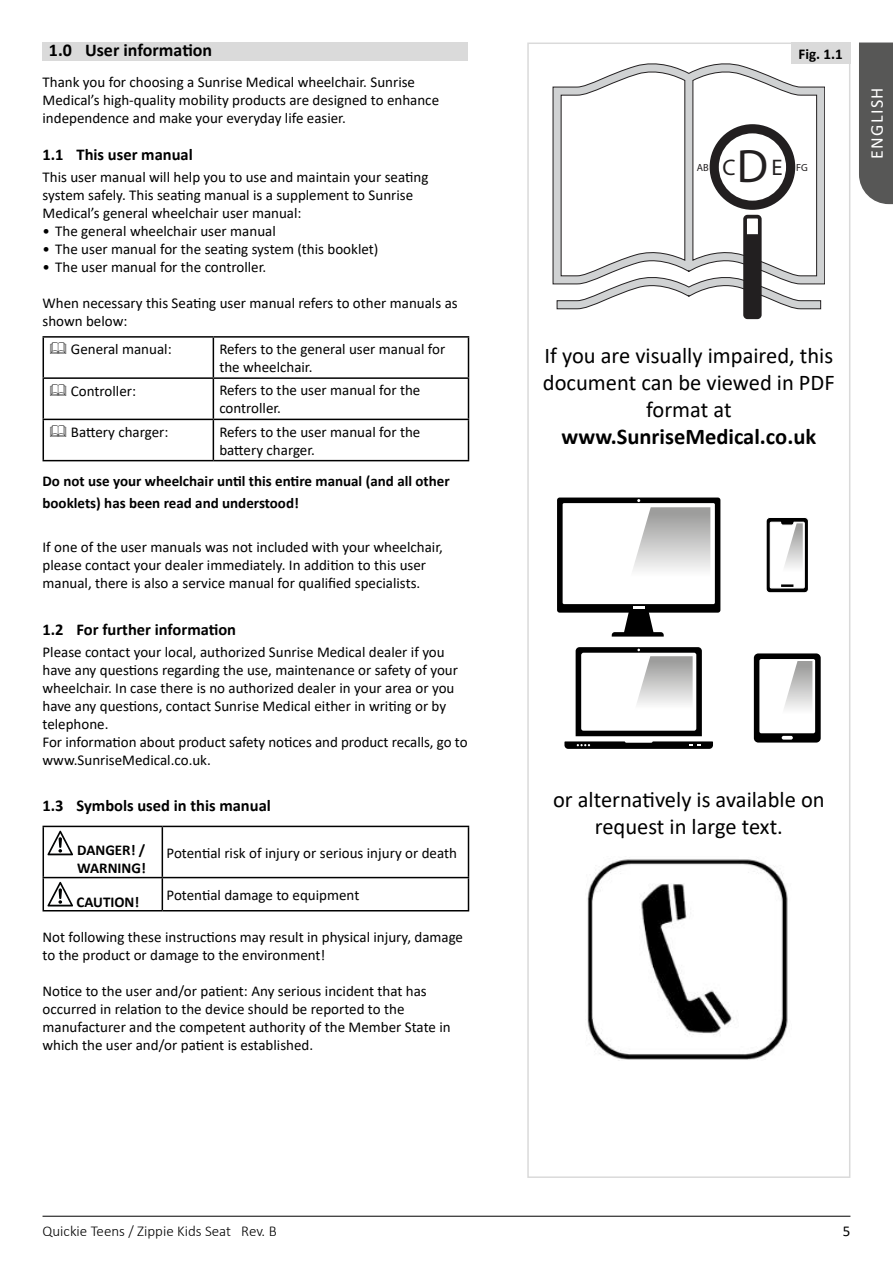
<style>
.page{position:relative;width:893px;height:1263px;background:#fff}
.page>*{position:absolute;margin:0;border:0;box-sizing:border-box;transform-origin:0 0}
.t1{font:47.1px "Myriad Pro";color:#221f20}
.t2{font:22.65px "Myriad Pro";color:#221f20}
.t3{font:22.5px/27px "Calibri";color:#000;text-align:center}
.t4{font:700 22.5px "Calibri";color:#000}
.t5{font:700 18px "Calibri";color:#000}
.t6{font:18px "Calibri";letter-spacing:.08em;color:#fff}
.t7{font:700 16.5px "Calibri";color:#000}
.t8{font:15px/18px "Calibri";color:#000}
.t9{font:700 15px/21.6px "Calibri";color:#000}
.t10{font:300 15px "Calibri";color:#000}
.t11{font:10.35px "Myriad Pro";color:#221f20}
.s1{font-size:22.65px}
</style>
<div class="page">
<hr style="left:43px;top:1216px;width:807px;height:1px;background:#000">
<div style="left:859px;top:43px;width:34px;height:161px;background:#575756"></div>
<div style="left:43px;top:43px;width:425px;height:18px;background:#dadada"></div>
<hr style="left:43px;top:336px;width:170px;height:2px;background:#000">
<hr style="left:43px;top:338px;width:1px;height:39px;background:#000">
<hr style="left:213px;top:336px;width:256px;height:2px;background:#000">
<hr style="left:213px;top:338px;width:1px;height:39px;background:#000">
<hr style="left:468px;top:338px;width:1px;height:39px;background:#000">
<hr style="left:43px;top:377px;width:170px;height:2px;background:#000">
<hr style="left:43px;top:379px;width:1px;height:40px;background:#000">
<hr style="left:213px;top:377px;width:256px;height:2px;background:#000">
<hr style="left:213px;top:379px;width:1px;height:40px;background:#000">
<hr style="left:468px;top:379px;width:1px;height:40px;background:#000">
<hr style="left:43px;top:419px;width:170px;height:1px;background:#000">
<hr style="left:43px;top:420px;width:1px;height:40px;background:#000">
<hr style="left:213px;top:419px;width:256px;height:1px;background:#000">
<hr style="left:213px;top:420px;width:1px;height:40px;background:#000">
<hr style="left:468px;top:420px;width:1px;height:40px;background:#000">
<hr style="left:43px;top:460px;width:170px;height:1px;background:#000">
<hr style="left:213px;top:460px;width:256px;height:1px;background:#000">
<hr style="left:43px;top:826px;width:119px;height:1px;background:#000">
<hr style="left:43px;top:827px;width:1px;height:50px;background:#000">
<hr style="left:162px;top:826px;width:307px;height:1px;background:#000">
<hr style="left:162px;top:827px;width:1px;height:50px;background:#000">
<hr style="left:468px;top:827px;width:1px;height:50px;background:#000">
<hr style="left:43px;top:877px;width:119px;height:1px;background:#000">
<hr style="left:43px;top:878px;width:1px;height:32px;background:#000">
<hr style="left:162px;top:877px;width:307px;height:1px;background:#000">
<hr style="left:162px;top:878px;width:1px;height:32px;background:#000">
<hr style="left:468px;top:878px;width:1px;height:32px;background:#000">
<hr style="left:43px;top:910px;width:119px;height:1px;background:#000">
<hr style="left:162px;top:910px;width:307px;height:1px;background:#000">
<svg style="left:48px;top:831px;width:25px;height:24px"></svg>
<svg style="left:48px;top:882px;width:25px;height:24px"></svg>
<div style="left:527px;top:43px;width:323px;height:1135px;border:2px solid #dadada"></div>
<img style="left:587px;top:859px;width:201px;height:201px">
<div style="left:791px;top:43px;width:59px;height:21px;background:#dadada"></div>
<svg style="left:553px;top:64px;width:272px;height:220px"></svg>
<svg style="left:557px;top:272px;width:264px;height:37px"></svg>
<svg style="left:710px;top:124px;width:85px;height:86px"></svg>
<div style="left:745px;top:217px;width:15px;height:100px;background:#fff;border-radius:2px"></div>
<div style="left:743px;top:215px;width:19px;height:104px;border:4px solid #221f20;border-radius:2px"></div>
<div style="left:745px;top:235px;width:15px;height:82px;background:#221f20;border-radius:2px"></div>
<div style="left:744px;top:234px;width:17px;height:84px;border:2px solid #221f20;border-radius:2px"></div>
<div style="left:557px;top:497px;width:163px;height:116px;background:#000;border-radius:3px"></div>
<div style="left:563px;top:503px;width:152px;height:101px;background:#fff"></div>
<svg style="left:612px;top:606px;width:52px;height:31px"></svg>
<div style="left:754px;top:653px;width:67px;height:89px;background:#000;border-radius:4px"></div>
<div style="left:759px;top:659px;width:56px;height:74px;background:#fff;border-radius:2px"></div>
<svg style="left:782px;top:736px;width:11px;height:4px"></svg>
<svg style="left:766px;top:517px;width:42px;height:76px"></svg>
<svg style="left:624px;top:499px;width:86px;height:72px"></svg>
<svg style="left:564px;top:647px;width:149px;height:102px"></svg>
<svg style="left:784px;top:661px;width:28px;height:48px"></svg>
<p class="t5" style="left:49px;top:37px;width:165px">1.0 User information</p>
<p class="t8" style="left:43px;top:72px;width:398px">Thank you for choosing a Sunrise Medical wheelchair. Sunrise<br>Medical’s high-quality mobility products are designed to enhance independence and make your everyday life easier.</p>
<p class="t7" style="left:43px;top:142px;width:152px">1.1 This user manual</p>
<p class="t8" style="left:43px;top:167px;width:387px">This user manual will help you to use and maintain your seating system safely. This seating manual is a supplement to Sunrise<br>Medical’s general wheelchair user manual:</p>
<p class="t8" style="left:43px;top:221px;width:235px">• The general wheelchair user manual</p>
<p class="t8" style="left:43px;top:239px;width:337px">• The user manual for the seating system (this booklet)</p>
<p class="t8" style="left:43px;top:257px;width:225px">• The user manual for the controller.</p>
<p class="t8" style="left:43px;top:293px;width:417px">When necessary this Seating user manual refers to other manuals as shown below:</p>
<p class="t8" style="left:71px;top:340px;width:102px">General manual:</p>
<p class="t8" style="left:219px;top:340px;width:227px">Refers to the general user manual for the wheelchair.</p>
<p class="t8" style="left:71px;top:381px;width:67px">Controller:</p>
<p class="t8" style="left:219px;top:381px;width:202px">Refers to the user manual for the controller.</p>
<p class="t8" style="left:71px;top:423px;width:99px">Battery charger:</p>
<p class="t8" style="left:219px;top:422px;width:202px">Refers to the user manual for the battery charger.</p>
<p class="t9" style="left:43px;top:470px;width:409px">Do not use your wheelchair until this entire manual (and all other booklets) has been read and understood!</p>
<p class="t8" style="left:43px;top:538px;width:402px">If one of the user manuals was not included with your wheelchair, please contact your dealer immediately. In addition to this user manual, there is also a service manual for qualified specialists.</p>
<p class="t7" style="left:43px;top:617px;width:195px">1.2 For further information</p>
<p class="t8" style="left:43px;top:642px;width:427px">Please contact your local, authorized Sunrise Medical dealer if you have any questions regarding the use, maintenance or safety of your wheelchair. In case there is no authorized dealer in your area or you have any questions, contact Sunrise Medical either in writing or by telephone.<br>For information about product safety notices and product recalls, go to www.SunriseMedical.co.uk.</p>
<p class="t7" style="left:43px;top:794px;width:230px">1.3 Symbols used in this manual</p>
<p class="t9" style="left:77px;top:841px;width:70px;line-height:18px">DANGER! /<br>WARNING!</p>
<p class="t8" style="left:167px;top:843px;width:292px">Potential risk of injury or serious injury or death</p>
<p class="t9" style="left:76px;top:890px;width:64px">CAUTION!</p>
<p class="t8" style="left:167px;top:885px;width:194px">Potential damage to equipment</p>
<p class="t8" style="left:43px;top:927px;width:422px">Not following these instructions may result in physical injury, damage to the product or damage to the environment!</p>
<p class="t8" style="left:43px;top:981px;width:410px">Notice to the user and/or patient: Any serious incident that has occurred in relation to the device should be reported to the manufacturer and the competent authority of the Member State in which the user and/or patient is established.</p>
<p class="t10" style="left:43px;top:1222px;width:236px">Quickie Teens / Zippie Kids Seat Rev. B</p>
<p class="t9" style="left:798px;top:43px;width:46px">Fig. 1.1</p>
<h1 class="t1" style="left:737px;top:137px;width:33px">D</h1>
<p class="t11" style="left:697px;top:162px;width:40px">AB <span class="s1">C</span></p>
<h2 class="t2" style="left:771px;top:153px;width:13px">E</h2>
<p class="t11" style="left:796px;top:162px;width:13px">FG</p>
<p class="t6" style="left:864px;top:159px;width:73px;rotate:-90deg">ENGLISH</p>
<h3 class="t3" style="left:543px;top:342px;width:293px">If you are visually impaired, this document can be viewed in PDF format at</h3>
<h3 class="t4" style="left:561px;top:421px;width:256px">www.SunriseMedical.co.uk</h3>
<h3 class="t3" style="left:553px;top:786px;width:273px">or alternatively is available on request in large text.</h3>
<p class="t8" style="left:843px;top:1221px;width:9px">5</p>
</div>
